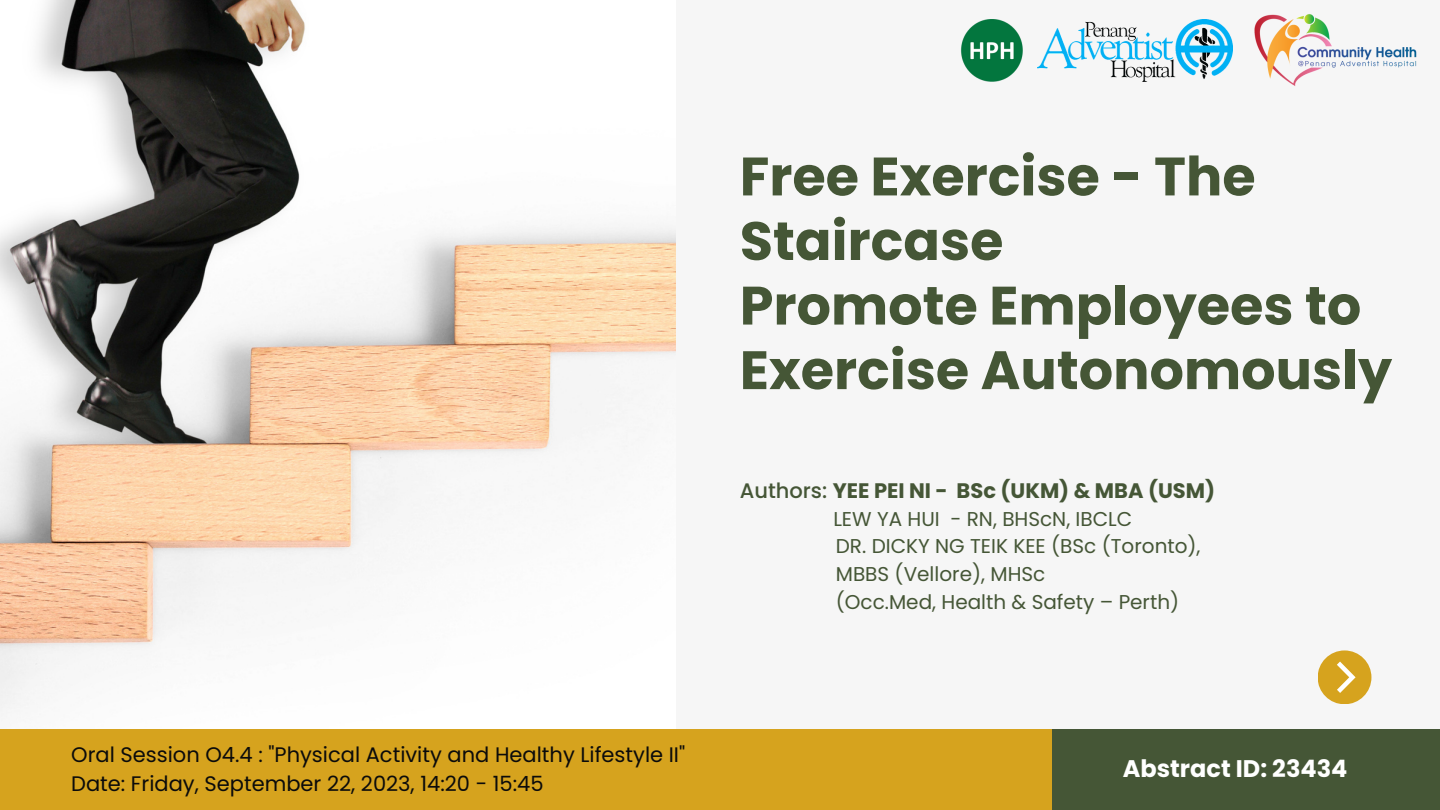
<style>
.page{position:relative;width:1440px;height:810px;background:#f6f6f6}
.page>*{position:absolute;margin:0;border:0;box-sizing:border-box;transform-origin:0 0}
.t1{font:700 54px/64.6px "Poppins";color:#455636}
.t2{font:700 24px "Poppins";color:#fff}
.t3{font:21px "Poppins";color:#0b0b0b}
.t4{font:700 21px "Poppins";color:#455636}
.t5{font:20px "Poppins";color:#455636}
.s1{font-weight:500}
</style>
<div class="page">
<div style="left:0;top:729px;width:1052px;height:81px;background:#d6a31e"></div>
<div style="left:1052px;top:729px;width:388px;height:81px;background:#455636"></div>
<div style="left:1318px;top:650px;width:53px;height:54px;background:#d6a31e;border-radius:50%"></div>
<svg style="left:1337px;top:662px;width:18px;height:31px"></svg>
<img style="left:1037px;top:20px;width:196px;height:61px">
<img style="left:1254px;top:14px;width:163px;height:72px">
<img style="left:0;top:0;width:675px;height:664px">
<img style="left:961px;top:20px;width:62px;height:61px">
<p class="t3" style="left:71px;top:740px;width:616px">Oral Session O4.4 : "Physical Activity and Healthy Lifestyle II"</p>
<p class="t3" style="left:71px;top:769px;width:474px">Date: Friday, September 22, 2023, 14:20 - 15:45</p>
<p class="t1" style="left:740px;top:144px;width:517px">Free Exercise - The<br>Staircase</p>
<p class="t1" style="left:740px;top:273px;width:654px">Promote Employees to<br>Exercise Autonomously</p>
<p class="t4" style="left:740px;top:476px;width:477px"><span class="s1">Authors:</span> YEE PEI NI - BSc (UKM) &amp; MBA (USM)</p>
<p class="t5" style="left:833px;top:505px;width:301px">LEW YA HUI - RN, BHScN, IBCLC</p>
<p class="t5" style="left:836px;top:532px;width:366px">DR. DICKY NG TEIK KEE (BSc (Toronto),</p>
<p class="t5" style="left:836px;top:560px;width:211px">MBBS (Vellore), MHSc</p>
<p class="t5" style="left:836px;top:588px;width:345px">(Occ.Med, Health &amp; Safety – Perth)</p>
<p class="t2" style="left:1123px;top:752px;width:226px">Abstract ID: 23434</p>
</div>
